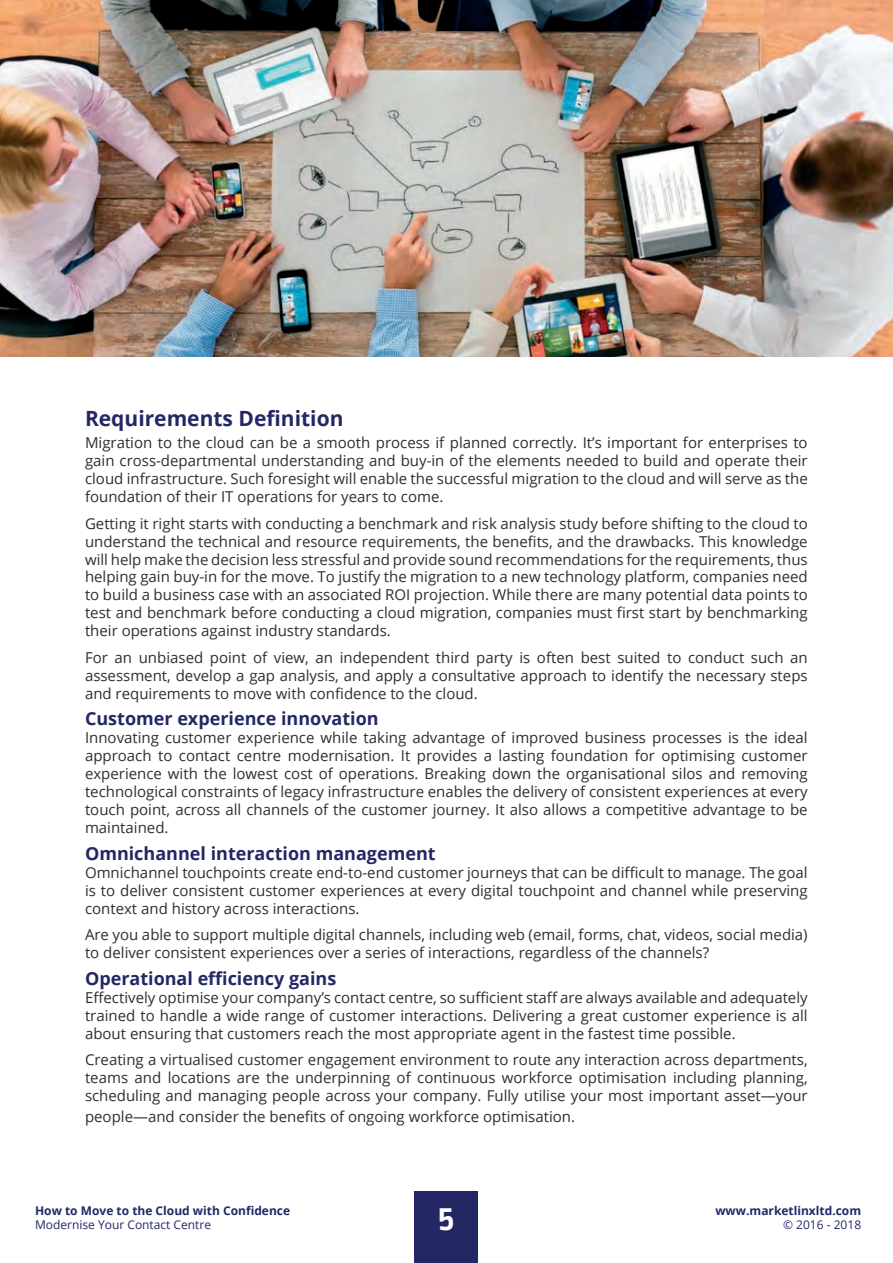
<style>
.page{position:relative;width:893px;height:1263px;background:#fff}
.page>*{position:absolute;margin:0;border:0;box-sizing:border-box;transform-origin:0 0}
.t1{font:700 36px "Ropa Sans Pro";color:#fff}
.t2{font:700 21px "Open Sans";color:#232865}
.t3{font:700 18px "Open Sans";color:#232865}
.t4{font:15px/18px "Open Sans";color:#302e2f;text-align:justify}
.t5{font:700 12px "Open Sans";color:#232865}
.t6{font:12px "Open Sans";color:#232865}
</style>
<div class="page">
<div style="left:414px;top:1191px;width:64px;height:72px;background:#232865"></div>
<img style="left:0;top:0;width:893px;height:357px">
<h2 class="t2" style="left:85px;top:403px;width:260px">Requirements Definition</h2>
<p class="t4" style="left:85px;top:433px;width:724px">Migration to the cloud can be a smooth process if planned correctly. It’s important for enterprises to gain cross-departmental understanding and buy-in of the elements needed to build and operate their cloud infrastructure. Such foresight will enable the successful migration to the cloud and will serve as the foundation of their IT operations for years to come.</p>
<p class="t4" style="left:85px;top:514px;width:724px">Getting it right starts with conducting a benchmark and risk analysis study before shifting to the cloud to understand the technical and resource requirements, the benefits, and the drawbacks. This knowledge will help make the decision less stressful and provide sound recommendations for the requirements, thus helping gain buy-in for the move. To justify the migration to a new technology platform, companies need to build a business case with an associated ROI projection. While there are many potential data points to test and benchmark before conducting a cloud migration, companies must first start by benchmarking their operations against industry standards.</p>
<p class="t4" style="left:85px;top:648px;width:724px">For an unbiased point of view, an independent third party is often best suited to conduct such an assessment, develop a gap analysis, and apply a consultative approach to identify the necessary steps and requirements to move with confidence to the cloud.</p>
<p class="t3" style="left:85px;top:706px;width:295px">Customer experience innovation</p>
<p class="t4" style="left:85px;top:729px;width:724px">Innovating customer experience while taking advantage of improved business processes is the ideal approach to contact centre modernisation. It provides a lasting foundation for optimising customer experience with the lowest cost of operations. Breaking down the organisational silos and removing technological constraints of legacy infrastructure enables the delivery of consistent experiences at every touch point, across all channels of the customer journey. It also allows a competitive advantage to be maintained.</p>
<p class="t3" style="left:85px;top:841px;width:352px">Omnichannel interaction management</p>
<p class="t4" style="left:85px;top:863px;width:724px">Omnichannel touchpoints create end-to-end customer journeys that can be difficult to manage. The goal is to deliver consistent customer experiences at every digital touchpoint and channel while preserving context and history across interactions.</p>
<p class="t4" style="left:85px;top:926px;width:724px">Are you able to support multiple digital channels, including web (email, forms, chat, videos, social media) to deliver consistent experiences over a series of interactions, regardless of the channels?</p>
<p class="t3" style="left:85px;top:966px;width:253px">Operational efficiency gains</p>
<p class="t4" style="left:85px;top:988px;width:724px">Effectively optimise your company’s contact centre, so sufficient staff are always available and adequately trained to handle a wide range of customer interactions. Delivering a great customer experience is all about ensuring that customers reach the most appropriate agent in the fastest time possible.</p>
<p class="t4" style="left:85px;top:1050px;width:724px">Creating a virtualised customer engagement environment to route any interaction across departments, teams and locations are the underpinning of continuous workforce optimisation including planning, scheduling and managing people across your company. Fully utilise your most important asset—your</p>
<p class="t4" style="left:85px;top:1107px;width:491px">people—and consider the benefits of ongoing workforce optimisation.</p>
<p class="t5" style="left:35px;top:1203px;width:257px">How to Move to the Cloud with Confidence</p>
<p class="t6" style="left:35px;top:1216px;width:178px">Modernise Your Contact Centre</p>
<h1 class="t1" style="left:438px;top:1196px;width:17px">5</h1>
<p class="t5" style="left:715px;top:1203px;width:147px">www.marketlinxltd.com</p>
<p class="t6" style="left:783px;top:1216px;width:80px">© 2016 - 2018</p>
</div>
